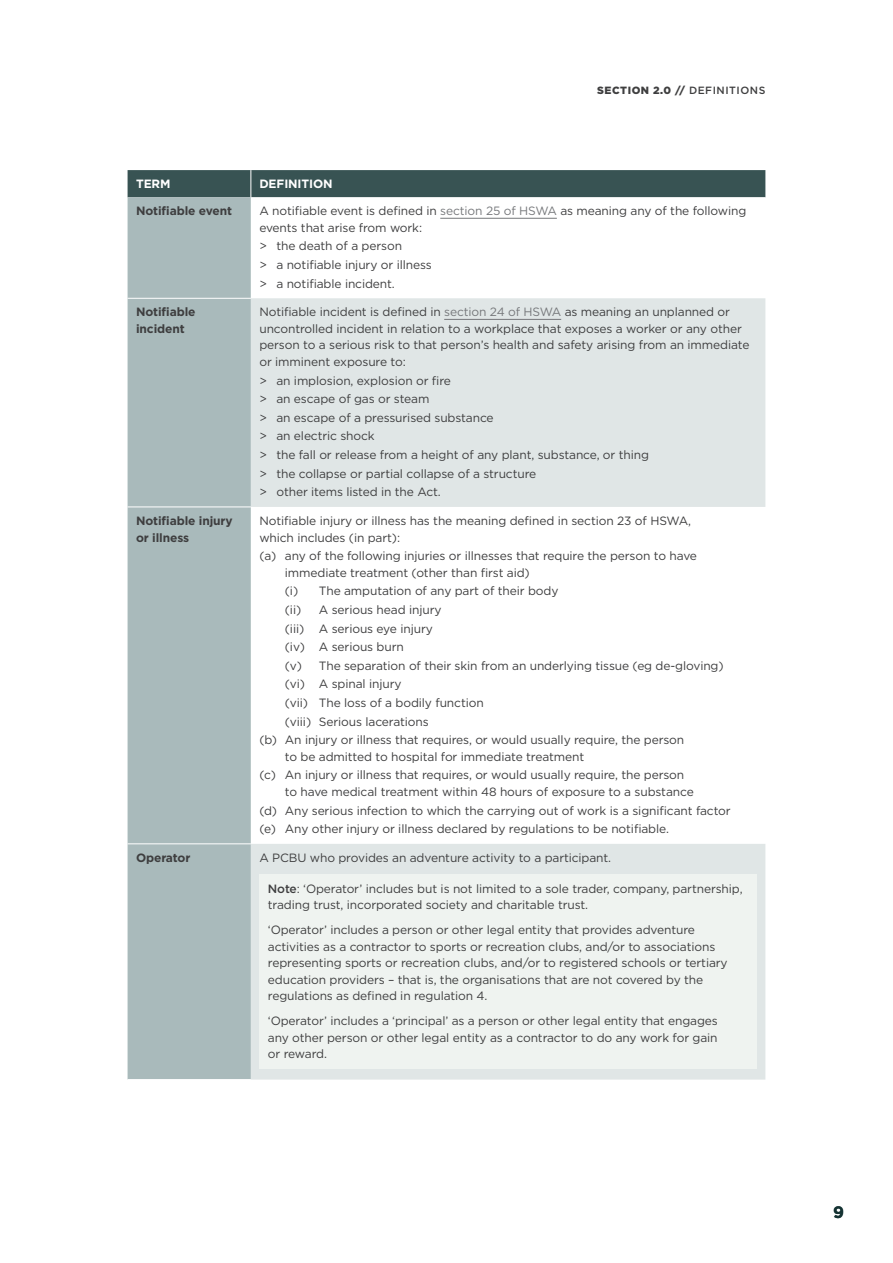
<style>
.page{position:relative;width:893px;height:1263px;background:#fff}
.page>*{position:absolute;margin:0;border:0;box-sizing:border-box;transform-origin:0 0}
.t1{font:700 16.5px "Gotham";color:#153333}
.table_body{font:12px/16.5px "Gotham";letter-spacing:-.01em;color:#3e3e3f}
.table_body_before_bu{font:12px/16.5px "Gotham";letter-spacing:-.01em;color:#3e3e3f}
.table_H2{font:700 12px/16.5px "Gotham";letter-spacing:-.01em;color:#3e3e3f}
.table_H1{font:700 12px "Gotham";letter-spacing:-.01em;color:#fff}
.t2{font:900 10.5px "Gotham";letter-spacing:.05em;color:#3e3e3f}
.s1{font-weight:500}
.s2{color:#76787b}
</style>
<div class="page">
<div style="left:128px;top:197px;width:123px;height:882px;background:#a9babb"></div>
<svg style="left:251px;top:298px;width:514px;height:781px"></svg>
<div style="left:128px;top:170px;width:637px;height:27px;background:#385353"></div>
<hr style="left:128px;top:298px;width:123px;height:1px;background:#fff">
<hr style="left:128px;top:507px;width:123px;height:1px;background:#fff">
<hr style="left:128px;top:843px;width:123px;height:1px;background:#fff">
<hr style="left:440px;top:218px;width:117px;height:1px;background:#76787b">
<hr style="left:444px;top:319px;width:117px;height:1px;background:#76787b">
<div style="left:259px;top:875px;width:498px;height:194px;background:#eff3f0"></div>
<p class="t2" style="left:597px;top:83px;width:170px">SECTION 2.0 // <span class="s1">DEFINITIONS</span></p>
<p class="table_H1" style="left:136px;top:176px;width:36px">TERM</p>
<p class="table_H1" style="left:259px;top:176px;width:75px">DEFINITION</p>
<p class="table_H2" style="left:136px;top:203px;width:98px">Notifiable event</p>
<p class="table_body_before_bu" style="left:259px;top:202px;width:489px">A notifiable event is defined in <span class="s2">section 25 of HSWA</span> as meaning any of the following events that arise from work:</p>
<p class="table_body" style="left:259px;top:238px;width:144px">&gt; the death of a person</p>
<p class="table_body" style="left:259px;top:256px;width:174px">&gt; a notifiable injury or illness</p>
<p class="table_body" style="left:259px;top:275px;width:137px">&gt; a notifiable incident.</p>
<p class="table_H2" style="left:136px;top:304px;width:61px">Notifiable incident</p>
<p class="table_body_before_bu" style="left:259px;top:304px;width:492px">Notifiable incident is defined in <span class="s2">section 24 of HSWA</span> as meaning an unplanned or uncontrolled incident in relation to a workplace that exposes a worker or any other person to a serious risk to that person’s health and safety arising from an immediate or imminent exposure to:</p>
<p class="table_body" style="left:259px;top:372px;width:193px">&gt; an implosion, explosion or fire</p>
<p class="table_body" style="left:259px;top:390px;width:172px">&gt; an escape of gas or steam</p>
<p class="table_body" style="left:259px;top:409px;width:236px">&gt; an escape of a pressurised substance</p>
<p class="table_body" style="left:259px;top:428px;width:117px">&gt; an electric shock</p>
<p class="table_body" style="left:259px;top:446px;width:391px">&gt; the fall or release from a height of any plant, substance, or thing</p>
<p class="table_body" style="left:259px;top:465px;width:278px">&gt; the collapse or partial collapse of a structure</p>
<p class="table_body" style="left:259px;top:483px;width:183px">&gt; other items listed in the Act.</p>
<p class="table_H2" style="left:136px;top:512px;width:98px">Notifiable injury or illness</p>
<p class="table_body_before_bu" style="left:259px;top:512px;width:433px">Notifiable injury or illness has the meaning defined in section 23 of HSWA, which includes (in part):</p>
<p class="table_body" style="left:285px;top:547px;width:414px;text-indent:-26px">(a) any of the following injuries or illnesses that require the person to have immediate treatment (other than first aid)</p>
<p class="table_body" style="left:285px;top:582px;width:275px">(i) The amputation of any part of their body</p>
<p class="table_body" style="left:285px;top:601px;width:158px">(ii) A serious head injury</p>
<p class="table_body" style="left:285px;top:620px;width:149px">(iii) A serious eye injury</p>
<p class="table_body" style="left:285px;top:638px;width:120px">(iv) A serious burn</p>
<p class="table_body" style="left:285px;top:657px;width:440px">(v) The separation of their skin from an underlying tissue (eg de-gloving)</p>
<p class="table_body" style="left:285px;top:676px;width:118px">(vi) A spinal injury</p>
<p class="table_body" style="left:285px;top:694px;width:200px">(vii) The loss of a bodily function</p>
<p class="table_body" style="left:285px;top:713px;width:145px">(viii) Serious lacerations</p>
<p class="table_body" style="left:285px;top:731px;width:401px;text-indent:-26px">(b) An injury or illness that requires, or would usually require, the person to be admitted to hospital for immediate treatment</p>
<p class="table_body" style="left:285px;top:767px;width:410px;text-indent:-26px">(c) An injury or illness that requires, or would usually require, the person to have medical treatment within 48 hours of exposure to a substance</p>
<p class="table_body" style="left:259px;top:802px;width:473px">(d) Any serious infection to which the carrying out of work is a significant factor</p>
<p class="table_body" style="left:259px;top:820px;width:411px">(e) Any other injury or illness declared by regulations to be notifiable.</p>
<p class="table_H2" style="left:136px;top:849px;width:56px">Operator</p>
<p class="table_body" style="left:259px;top:849px;width:353px">A PCBU who provides an adventure activity to a participant.</p>
<p class="table_body" style="left:268px;top:880px;width:476px"><span class="s1">Note</span>: ‘Operator’ includes but is not limited to a sole trader, company, partnership, trading trust, incorporated society and charitable trust.</p>
<p class="table_body" style="left:268px;top:921px;width:461px">‘Operator’ includes a person or other legal entity that provides adventure activities as a contractor to sports or recreation clubs, and/or to associations representing sports or recreation clubs, and/or to registered schools or tertiary education providers – that is, the organisations that are not covered by the regulations as defined in regulation 4.</p>
<p class="table_body" style="left:268px;top:1012px;width:451px;text-align:justify">‘Operator’ includes a ‘principal’ as a person or other legal entity that engages any other person or other legal entity as a contractor to do any work for gain or reward.</p>
<p class="t1" style="left:833px;top:1201px;width:12px">9</p>
</div>
